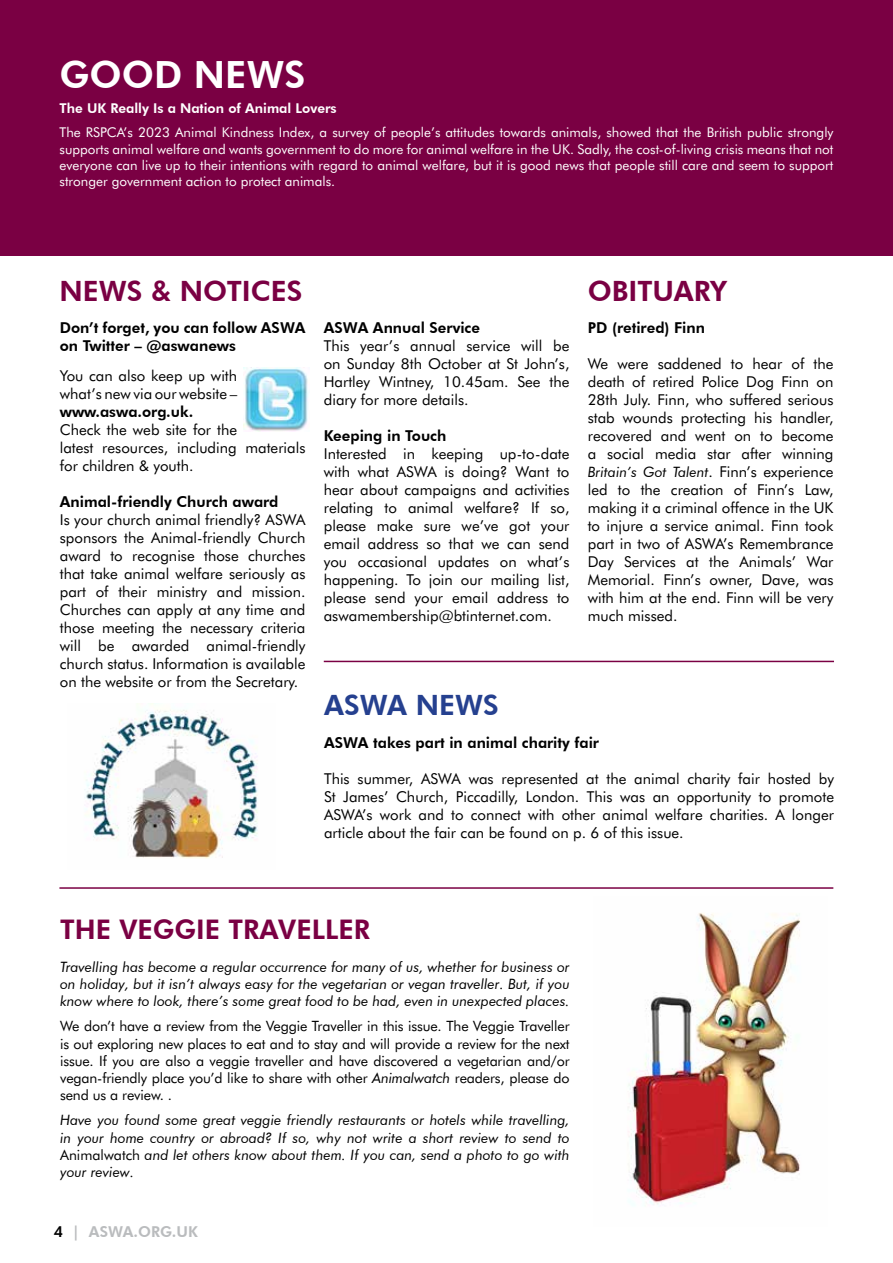
<style>
.page{position:relative;width:893px;height:1263px;background:#fff}
.page>*{position:absolute;margin:0;border:0;box-sizing:border-box;transform-origin:0 0}
.t1{font:800 37.5px "Futura BT";color:#fff}
.t2{font:800 28.05px "Futura BT";color:#7a0043}
.t3{font:800 28.05px "Futura BT";color:#25408f}
.t4{font:800 27px "Futura BT";color:#7a0043}
.t5{font:15px/18px "Futura BT";color:#000;text-align:justify}
.t6{font:800 15px/18px "Futura BT";color:#000}
.t7{font:800 15px "Futura BT";color:#babcbe}
.t8{font:italic 14.25px/17.1px "Futura BT";color:#000;text-align:justify}
.t9{font:14.25px/17.1px "Futura BT";letter-spacing:-.01em;color:#000;text-align:justify}
.t10{font:13.5px/16.2px "Futura BT";color:#fff;text-align:justify}
.t11{font:800 13.5px "Futura BT";color:#fff}
.s1{font-style:normal;font-size:15px}
.s2{font-style:italic}
.s3{font-style:normal}
.s4{color:#000}
</style>
<div class="page">
<div style="left:0;top:0;width:893px;height:255px;background:#7a0043"></div>
<img style="left:244px;top:367px;width:65px;height:65px">
<img style="left:84px;top:703px;width:174px;height:156px">
<hr style="left:324px;top:661px;width:510px;height:1px;background:#7a0043">
<hr style="left:59px;top:887px;width:774px;height:2px;background:#7a0043">
<img style="left:628px;top:913px;width:172px;height:292px">
<h1 class="t1" style="left:60px;top:52px;width:247px">GOOD NEWS</h1>
<p class="t11" style="left:60px;top:100px;width:279px">The UK Really Is a Nation of Animal Lovers</p>
<p class="t10" style="left:60px;top:124px;width:775px">The RSPCA’s 2023 Animal Kindness Index, a survey of people’s attitudes towards animals, showed that the British public strongly supports animal welfare and wants government to do more for animal welfare in the UK. Sadly, the cost-of-living crisis means that not everyone can live up to their intentions with regard to animal welfare, but it is good news that people still care and seem to support stronger government action to protect animals.</p>
<h2 class="t2" style="left:60px;top:274px;width:245px">NEWS &amp; NOTICES</h2>
<p class="t6" style="left:60px;top:319px;width:247px">Don’t forget, you can follow ASWA on Twitter – @aswanews</p>
<p class="t5" style="left:60px;top:367px;width:179px">You can also keep up with what’s new via our website –</p>
<p class="t6" style="left:60px;top:403px;width:135px">www.aswa.org.uk.</p>
<p class="t5" style="left:60px;top:421px;width:247px;text-align:left">Check the web site for the<br>latest resources, including materials for children &amp; youth.</p>
<p class="t6" style="left:60px;top:493px;width:220px">Animal-friendly Church award</p>
<p class="t5" style="left:60px;top:511px;width:247px">Is your church animal friendly? ASWA sponsors the Animal-friendly Church award to recognise those churches that take animal welfare seriously as part of their ministry and mission.<br>Churches can apply at any time and those meeting the necessary criteria will be awarded animal-friendly church status. Information is available on the website or from the Secretary.</p>
<p class="t6" style="left:324px;top:319px;width:158px">ASWA Annual Service</p>
<p class="t5" style="left:324px;top:337px;width:247px">This year’s annual service will be on Sunday 8th October at St John’s, Hartley Wintney, 10.45am. See the diary for more details.</p>
<p class="t6" style="left:324px;top:427px;width:124px">Keeping in Touch</p>
<p class="t5" style="left:324px;top:445px;width:247px">Interested in keeping up-to-date with what ASWA is doing? Want to hear about campaigns and activities relating to animal welfare? If so, please make sure we’ve got your email address so that we can send you occasional updates on what’s happening. To join our mailing list, please send your email address to aswamembership@btinternet.com.</p>
<h2 class="t2" style="left:588px;top:274px;width:141px">OBITUARY</h2>
<p class="t6" style="left:588px;top:319px;width:119px">PD (retired) Finn</p>
<p class="t5" style="left:588px;top:355px;width:247px">We were saddened to hear of the death of retired Police Dog Finn on 28th July. Finn, who suffered serious stab wounds protecting his handler, recovered and went on to become a social media star after winning</p>
<p class="t8" style="left:588px;top:464px;width:247px">Britain’s Got Talent<span class="s1">. Finn’s experience</span></p>
<p class="t5" style="left:588px;top:481px;width:247px">led to the creation of Finn’s Law, making it a criminal offence in the UK to injure a service animal. Finn took part in two of ASWA’s Remembrance Day Services at the Animals’ War Memorial. Finn’s owner, Dave, was with him at the end. Finn will be very much missed.</p>
<h2 class="t3" style="left:324px;top:688px;width:176px">ASWA NEWS</h2>
<p class="t6" style="left:324px;top:733px;width:276px">ASWA takes part in animal charity fair</p>
<p class="t5" style="left:324px;top:769px;width:511px">This summer, ASWA was represented at the animal charity fair hosted by St James’ Church, Piccadilly, London. This was an opportunity to promote ASWA’s work and to connect with other animal welfare charities. A longer article about the fair can be found on p. 6 of this issue.</p>
<h3 class="t4" style="left:60px;top:913px;width:312px">THE VEGGIE TRAVELLER</h3>
<p class="t8" style="left:60px;top:958px;width:511px">Travelling has become a regular occurrence for many of us, whether for business or on holiday, but it isn’t always easy for the vegetarian or vegan traveller. But, if you know where to look, there’s some great food to be had, even in unexpected places.</p>
<p class="t9" style="left:60px;top:1018px;width:511px">We don’t have a review from the Veggie Traveller in this issue. The Veggie Traveller is out exploring new places to eat and to stay and will provide a review for the next issue. If you are also a veggie traveller and have discovered a vegetarian and/or vegan-friendly place you’d like to share with other <span class="s2">Animalwatch</span> readers, please do send us a review. .</p>
<p class="t8" style="left:60px;top:1112px;width:511px">Have you found some great veggie friendly restaurants or hotels while travelling, in your home country or abroad? If so, why not write a short review to send to <span class="s3">Animalwatch</span> and let others know about them. If you can, send a photo to go with your review.</p>
<p class="t7" style="left:54px;top:1222px;width:145px"><span class="s4">4</span> | ASWA.ORG.UK</p>
</div>
